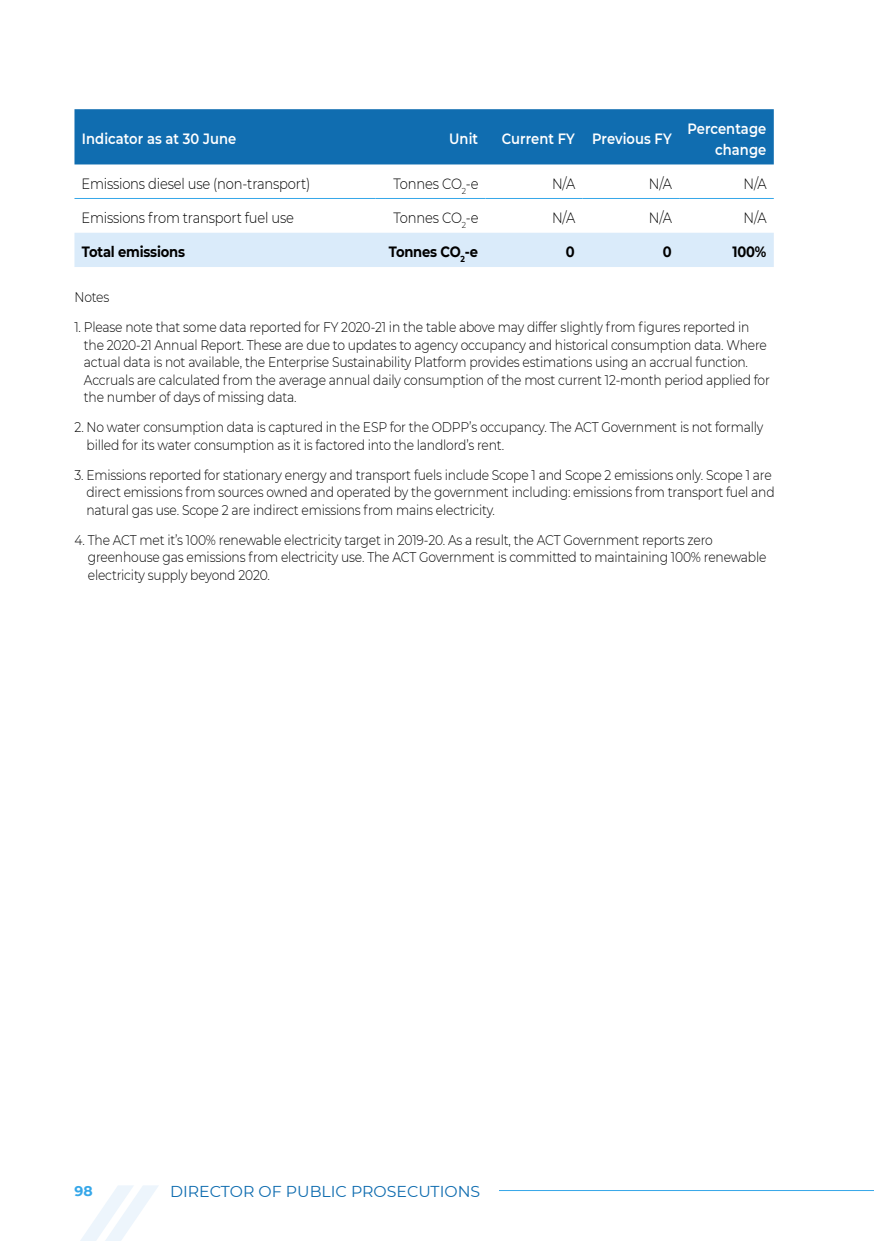
<style>
.page{position:relative;width:874px;height:1241px;background:#fff}
.page>*{position:absolute;margin:0;border:0;box-sizing:border-box;transform-origin:0 0}
.t1{font:15.75px "Montserrat";color:#106db0}
.Table_text{font:300 14.88px "Montserrat";letter-spacing:-.015em;color:#000;scale:.88 1}
.Table_heading_white{font:600 14.88px/21px "Montserrat";letter-spacing:.005em;color:#fff;text-align:right;scale:.88 1}
.Table_total{font:700 14.88px "Montserrat";letter-spacing:-.015em;color:#000;scale:.88 1}
.Note_source_text{font:300 14px/17.5px "Montserrat";letter-spacing:-.015em;color:#000;scale:.88 1}
.t2{font:700 14px "Montserrat";color:#36a7e9}
</style>
<div class="page">
<hr style="left:381px;top:1189px;width:492px;height:1px;background:#36a7e9">
<svg style="left:81px;top:1185px;width:77px;height:55px"></svg>
<div style="left:170px;top:1181px;width:328px;height:36px;background:#fff"></div>
<div style="left:74px;top:109px;width:699px;height:55px;background:#106db0"></div>
<div style="left:74px;top:233px;width:699px;height:34px;background:#daebfa"></div>
<hr style="left:74px;top:198px;width:301px;height:1px;background:#36a7e9">
<hr style="left:375px;top:198px;width:110px;height:1px;background:#36a7e9">
<hr style="left:485px;top:198px;width:97px;height:1px;background:#36a7e9">
<hr style="left:582px;top:198px;width:96px;height:1px;background:#36a7e9">
<hr style="left:678px;top:198px;width:95px;height:1px;background:#36a7e9">
<p class="Table_heading_white" style="left:82px;top:128px;width:177px">Indicator as at 30 June</p>
<p class="Table_heading_white" style="left:449px;top:128px;width:34px">Unit</p>
<p class="Table_heading_white" style="left:501px;top:128px;width:84px">Current FY</p>
<p class="Table_heading_white" style="left:592px;top:128px;width:92px">Previous FY</p>
<p class="Table_heading_white" style="left:687px;top:117px;width:91px">Percentage change</p>
<p class="Table_text" style="left:81px;top:173px;width:261px">Emissions diesel use (non-transport)</p>
<p class="Table_text" style="left:393px;top:173px;width:98px">Tonnes CO<sub>2</sub>-e</p>
<p class="Table_text" style="left:552px;top:173px;width:28px">N/A</p>
<p class="Table_text" style="left:648px;top:173px;width:28px">N/A</p>
<p class="Table_text" style="left:743px;top:173px;width:28px">N/A</p>
<p class="Table_text" style="left:81px;top:207px;width:243px">Emissions from transport fuel use</p>
<p class="Table_text" style="left:393px;top:207px;width:98px">Tonnes CO<sub>2</sub>-e</p>
<p class="Table_text" style="left:552px;top:207px;width:28px">N/A</p>
<p class="Table_text" style="left:648px;top:207px;width:28px">N/A</p>
<p class="Table_text" style="left:743px;top:207px;width:28px">N/A</p>
<p class="Table_total" style="left:82px;top:241px;width:118px">Total emissions</p>
<p class="Table_total" style="left:388px;top:241px;width:103px">Tonnes CO<sub>2</sub>-e</p>
<p class="Table_total" style="left:565px;top:241px;width:12px">0</p>
<p class="Table_total" style="left:662px;top:241px;width:12px">0</p>
<p class="Table_total" style="left:732px;top:241px;width:40px">100%</p>
<p class="Note_source_text" style="left:74px;top:288px;width:41px">Notes</p>
<p class="Note_source_text" style="left:84px;top:318px;width:780px;text-indent:-9px">1. Please note that some data reported for FY 2020-21 in the table above may differ slightly from figures reported in the 2020-21 Annual Report. These are due to updates to agency occupancy and historical consumption data. Where actual data is not available, the Enterprise Sustainability Platform provides estimations using an accrual function.<br>Accruals are calculated from the average annual daily consumption of the most current 12-month period applied for the number of days of missing data.</p>
<p class="Note_source_text" style="left:87px;top:418px;width:770px;text-indent:-12px">2. No water consumption data is captured in the ESP for the ODPP’s occupancy. The ACT Government is not formally billed for its water consumption as it is factored into the landlord’s rent.</p>
<p class="Note_source_text" style="left:86px;top:465px;width:783px;text-indent:-12px">3. Emissions reported for stationary energy and transport fuels include Scope 1 and Scope 2 emissions only. Scope 1 are direct emissions from sources owned and operated by the government including: emissions from transport fuel and natural gas use. Scope 2 are indirect emissions from mains electricity.</p>
<p class="Note_source_text" style="left:88px;top:530px;width:772px;text-indent:-13px">4. The ACT met it’s 100% renewable electricity target in 2019-20. As a result, the ACT Government reports zero greenhouse gas emissions from electricity use. The ACT Government is committed to maintaining 100% renewable electricity supply beyond 2020.</p>
<p class="t2" style="left:74px;top:1180px;width:20px">98</p>
<p class="t1" style="left:170px;top:1180px;width:311px">DIRECTOR OF PUBLIC PROSECUTIONS</p>
</div>
